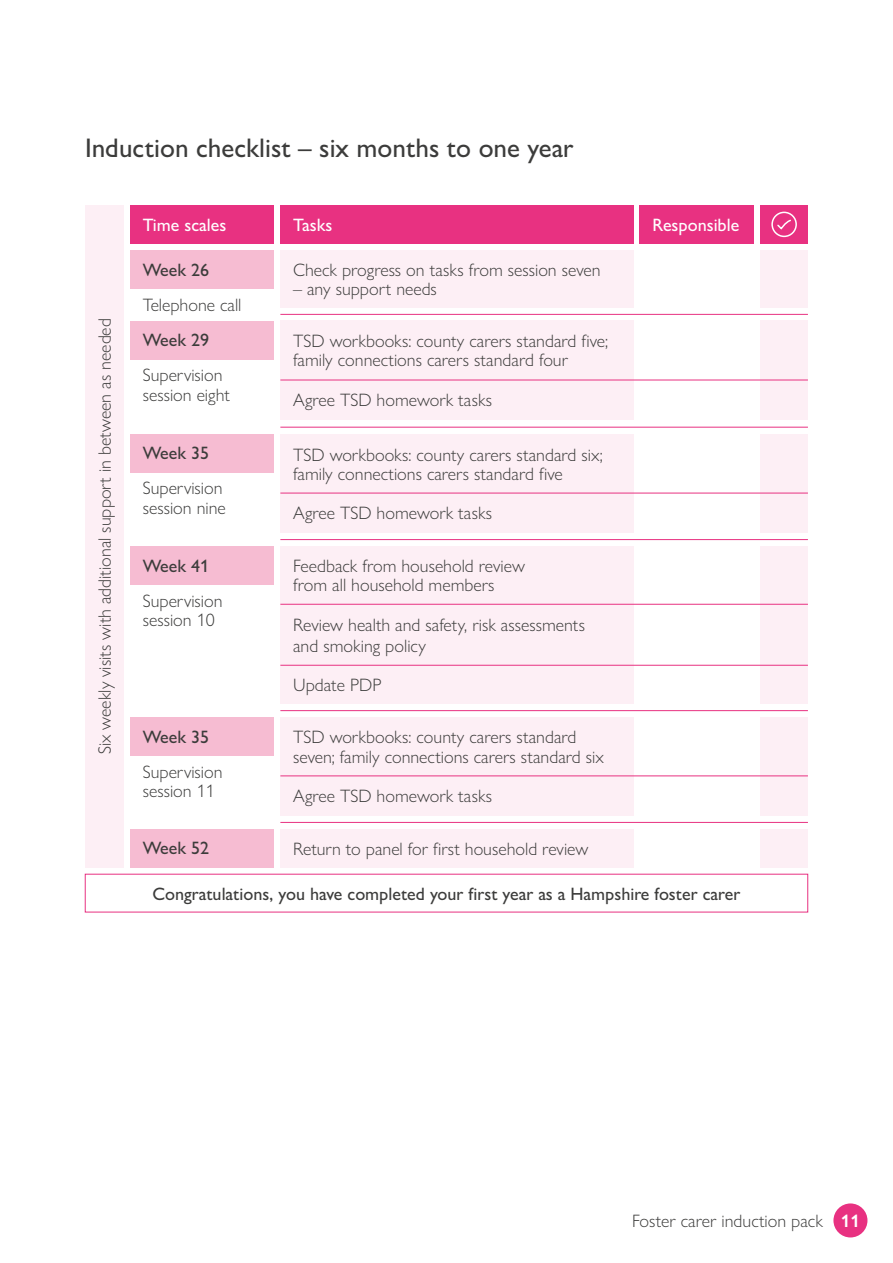
<style>
.page{position:relative;width:893px;height:1263px;background:#fff}
.page>*{position:absolute;margin:0;border:0;box-sizing:border-box;transform-origin:0 0}
.t1{font:500 27px "Gill Sans Nova";color:#3c3c3b}
.t2{font:300 18px/19.5px "Gill Sans Nova";color:#3c3c3b}
.t3{font:500 18px "Gill Sans Nova";color:#3c3c3b}
.t4{font:500 18px "Gill Sans Nova";color:#fff}
.s1{font-weight:600;color:#fff}
</style>
<div class="page">
<div style="left:833px;top:1203px;width:34px;height:34px;background:#e83181;border-radius:50%"></div>
<hr style="left:0;top:0;width:1px;height:1263px;background:#e83181">
<div style="left:640px;top:205px;width:114px;height:39px;background:#e83181"></div>
<div style="left:85px;top:205px;width:39px;height:663px;background:#fdeff5"></div>
<div style="left:130px;top:205px;width:144px;height:39px;background:#e83181"></div>
<div style="left:280px;top:205px;width:353px;height:39px;background:#e83181"></div>
<div style="left:760px;top:205px;width:48px;height:39px;background:#e83181"></div>
<div style="left:130px;top:321px;width:144px;height:38px;background:#f6bcd2"></div>
<div style="left:130px;top:434px;width:144px;height:38px;background:#f6bcd2"></div>
<div style="left:130px;top:717px;width:144px;height:39px;background:#f6bcd2"></div>
<div style="left:130px;top:546px;width:144px;height:39px;background:#f6bcd2"></div>
<div style="left:130px;top:829px;width:144px;height:39px;background:#f6bcd2"></div>
<div style="left:280px;top:250px;width:353px;height:58px;background:#fdeff5"></div>
<div style="left:760px;top:250px;width:48px;height:58px;background:#fdeff5"></div>
<div style="left:130px;top:250px;width:144px;height:39px;background:#f6bcd2"></div>
<hr style="left:280px;top:314px;width:528px;height:1px;background:#e83181">
<div style="left:760px;top:321px;width:48px;height:99px;background:#fdeff5"></div>
<div style="left:760px;top:434px;width:48px;height:99px;background:#fdeff5"></div>
<div style="left:760px;top:717px;width:48px;height:99px;background:#fdeff5"></div>
<div style="left:760px;top:546px;width:48px;height:158px;background:#fdeff5"></div>
<div style="left:760px;top:829px;width:48px;height:39px;background:#fdeff5"></div>
<div style="left:280px;top:321px;width:353px;height:99px;background:#fdeff5"></div>
<div style="left:280px;top:434px;width:353px;height:99px;background:#fdeff5"></div>
<div style="left:280px;top:717px;width:353px;height:99px;background:#fdeff5"></div>
<div style="left:280px;top:546px;width:353px;height:158px;background:#fdeff5"></div>
<div style="left:280px;top:829px;width:353px;height:39px;background:#fdeff5"></div>
<hr style="left:280px;top:380px;width:528px;height:1px;background:#e83181">
<hr style="left:280px;top:493px;width:528px;height:1px;background:#e83181">
<hr style="left:280px;top:776px;width:528px;height:1px;background:#e83181">
<hr style="left:280px;top:604px;width:528px;height:1px;background:#e83181">
<hr style="left:280px;top:665px;width:528px;height:1px;background:#e83181">
<hr style="left:280px;top:710px;width:528px;height:1px;background:#e83181">
<hr style="left:280px;top:427px;width:528px;height:1px;background:#e83181">
<hr style="left:280px;top:539px;width:528px;height:1px;background:#e83181">
<hr style="left:280px;top:822px;width:528px;height:1px;background:#e83181">
<div style="left:771px;top:212px;width:26px;height:25px;border:2px solid #fff;border-radius:50%"></div>
<svg style="left:777px;top:219px;width:14px;height:11px"></svg>
<h1 class="t1" style="left:85px;top:131px;width:490px">Induction checklist – six months to one year</h1>
<p class="t2" style="left:95px;top:754px;width:438px;rotate:-90deg">Six weekly visits with additional support in between as needed</p>
<p class="t4" style="left:143px;top:214px;width:85px">Time scales</p>
<p class="t4" style="left:293px;top:214px;width:41px">Tasks</p>
<p class="t3" style="left:143px;top:258px;width:68px">Week 26</p>
<p class="t2" style="left:293px;top:259px;width:309px">Check progress on tasks from session seven</p>
<p class="t2" style="left:293px;top:279px;width:145px">– any support needs</p>
<p class="t2" style="left:143px;top:295px;width:100px">Telephone call</p>
<p class="t2" style="left:293px;top:331px;width:317px">TSD workbooks: county carers standard five; family connections carers standard four</p>
<p class="t3" style="left:143px;top:329px;width:68px">Week 29</p>
<p class="t2" style="left:143px;top:365px;width:89px">Supervision session eight</p>
<p class="t2" style="left:293px;top:390px;width:201px">Agree TSD homework tasks</p>
<p class="t3" style="left:143px;top:442px;width:68px">Week 35</p>
<p class="t2" style="left:143px;top:478px;width:84px">Supervision session nine</p>
<p class="t3" style="left:143px;top:554px;width:68px">Week 41</p>
<p class="t2" style="left:143px;top:591px;width:81px">Supervision session 10</p>
<p class="t3" style="left:143px;top:725px;width:68px">Week 35</p>
<p class="t2" style="left:143px;top:762px;width:81px">Supervision session 11</p>
<p class="t3" style="left:143px;top:837px;width:68px">Week 52</p>
<p class="t2" style="left:293px;top:445px;width:311px">TSD workbooks: county carers standard six; family connections carers standard five</p>
<p class="t2" style="left:293px;top:503px;width:201px">Agree TSD homework tasks</p>
<p class="t2" style="left:293px;top:556px;width:233px">Feedback from household review from all household members</p>
<p class="t2" style="left:293px;top:613px;width:293px;line-height:21.6px">Review health and safety, risk assessments and smoking policy</p>
<p class="t2" style="left:293px;top:675px;width:90px">Update PDP</p>
<p class="t2" style="left:293px;top:727px;width:312px">TSD workbooks: county carers standard seven; family connections carers standard six</p>
<p class="t2" style="left:293px;top:786px;width:201px">Agree TSD homework tasks</p>
<p class="t2" style="left:293px;top:838px;width:297px">Return to panel for first household review</p>
<p class="t4" style="left:653px;top:214px;width:88px">Responsible</p>
<p class="t3" style="left:152px;top:882px;width:589px">Congratulations, you have completed your first year as a Hampshire foster carer</p>
<p class="t2" style="left:632px;top:1211px;width:229px">Foster carer induction pack <span class="s1">11</span></p>
</div>
